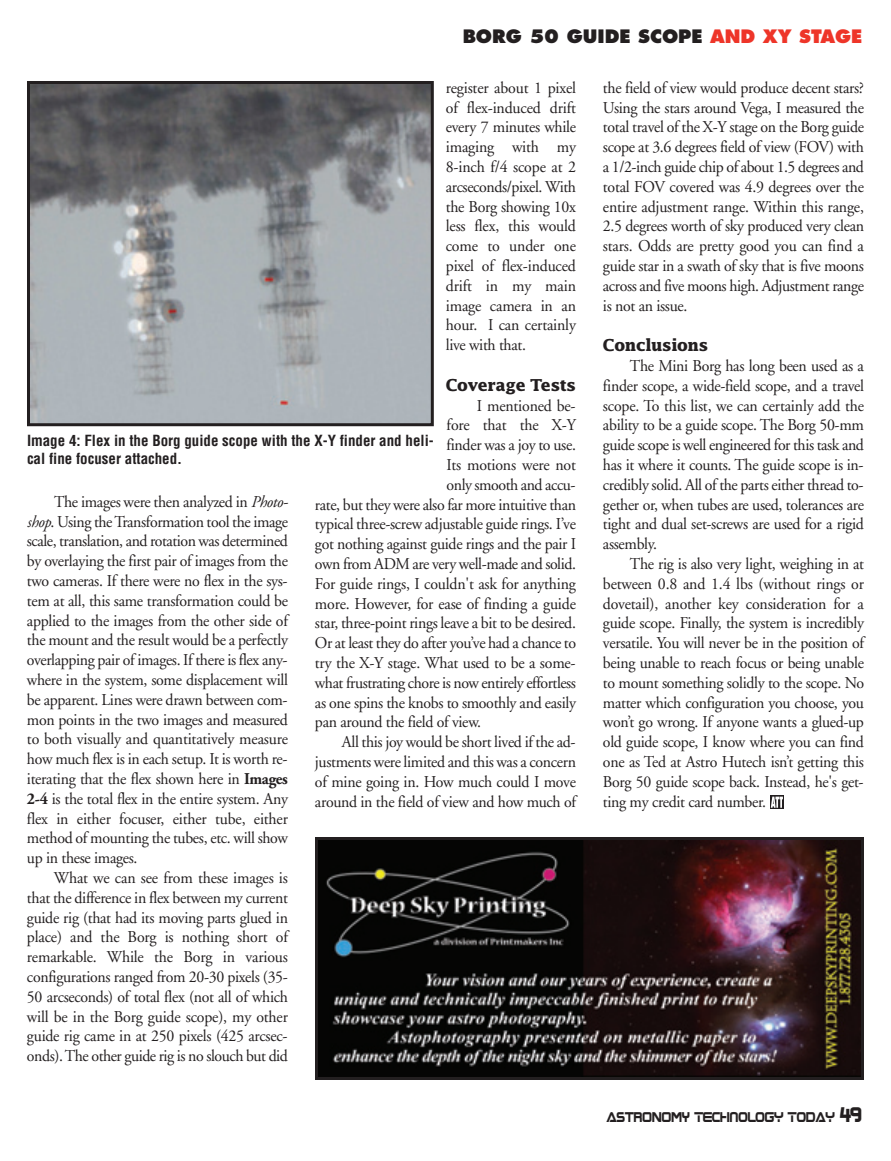
<style>
.page{position:relative;width:891px;height:1161px;background:#fff}
.page>*{position:absolute;margin:0;border:0;box-sizing:border-box;transform-origin:0 0}
.t1{font:800 18px "Futura";color:#231f20}
.t2{font:16.5px/19.8px "Adobe Garamond";letter-spacing:-.02em;color:#231f20;text-align:justify;scale:.96 1}
.t3{font:700 16.5px "Lucida";letter-spacing:-.02em;color:#231f20;scale:.96 1}
.t4{font:700 condensed 15px/18px "Helvetica";color:#231f20}
.t5{font:11.4px "Boom Box";color:#231f20;scale:.9 1}
.s1{color:#ee3529}
.s2{font-style:italic}
.s3{font-weight:700}
.s4{font-size:17.1px}
</style>
<div class="page">
<img style="left:31px;top:85px;width:399px;height:337px">
<div style="left:27px;top:81px;width:407px;height:345px;border:3px solid #231f20"></div>
<img style="left:319px;top:841px;width:541px;height:235px">
<div style="left:315px;top:837px;width:549px;height:243px;border:3px solid #231f20"></div>
<svg style="left:770px;top:795px;width:14px;height:14px"></svg>
<svg style="left:771px;top:797px;width:12px;height:11px"></svg>
<p class="t1" style="left:463px;top:29px;width:401px">BORG 50 GUIDE SCOPE <span class="s1">AND XY STAGE</span></p>
<p class="t2" style="left:446px;top:79px;width:137px">register about 1 pixel of flex-induced drift every 7 minutes while imaging with my 8-inch f/4 scope at 2 arcseconds/pixel. With the Borg showing 10x less flex, this would come to under one pixel of flex-induced drift in my main image camera in an hour. I can certainly live with that.</p>
<p class="t3" style="left:446px;top:378px;width:137px">Coverage Tests</p>
<p class="t2" style="left:477px;top:397px;width:104px">I mentioned be-</p>
<p class="t2" style="left:447px;top:417px;width:136px">fore that the X-Y</p>
<p class="t2" style="left:447px;top:437px;width:136px">finder was a joy to use.</p>
<p class="t2" style="left:447px;top:456px;width:136px">Its motions were not</p>
<p class="t2" style="left:447px;top:476px;width:136px">only smooth and accu-</p>
<p class="t2" style="left:315px;top:496px;width:273px">rate, but they were also far more intuitive than</p>
<p class="t2" style="left:315px;top:516px;width:273px">typical three-screw adjustable guide rings. I’ve</p>
<p class="t2" style="left:315px;top:536px;width:273px">got nothing against guide rings and the pair I</p>
<p class="t2" style="left:315px;top:555px;width:273px">own from ADM are very well-made and solid.</p>
<p class="t2" style="left:315px;top:575px;width:273px">For guide rings, I couldn't ask for anything</p>
<p class="t2" style="left:315px;top:595px;width:273px">more. However, for ease of finding a guide</p>
<p class="t2" style="left:315px;top:615px;width:273px">star, three-point rings leave a bit to be desired.</p>
<p class="t2" style="left:315px;top:635px;width:273px">Or at least they do after you’ve had a chance to</p>
<p class="t2" style="left:315px;top:654px;width:273px">try the X-Y stage. What used to be a some-</p>
<p class="t2" style="left:315px;top:674px;width:273px">what frustrating chore is now entirely effortless</p>
<p class="t2" style="left:315px;top:694px;width:273px">as one spins the knobs to smoothly and easily</p>
<p class="t2" style="left:315px;top:714px;width:175px">pan around the field of view.</p>
<p class="t2" style="left:342px;top:734px;width:245px">All this joy would be short lived if the ad-</p>
<p class="t2" style="left:315px;top:753px;width:273px">justments were limited and this was a concern</p>
<p class="t2" style="left:315px;top:773px;width:273px">of mine going in. How much could I move</p>
<p class="t2" style="left:315px;top:793px;width:274px">around in the field of view and how much of</p>
<p class="t4" style="left:27px;top:433px;width:408px">Image 4: Flex in the Borg guide scope with the X-Y finder and heli&shy;cal fine focuser attached.</p>
<p class="t2" style="left:27px;top:493px;width:274px;text-indent:27px">The images were then analyzed in <span class="s2">Photo&shy;shop</span>. Using the Transformation tool the image scale, translation, and rotation was determined by overlaying the first pair of images from the two cameras. If there were no flex in the sys&shy;tem at all, this same transformation could be applied to the images from the other side of the mount and the result would be a perfectly overlapping pair of images. If there is flex any&shy;where in the system, some displacement will be apparent. Lines were drawn between com&shy;mon points in the two images and measured to both visually and quantitatively measure how much flex is in each setup. It is worth re&shy;iterating that the flex shown here in <span class="s3">Images 2-4</span> is the total flex in the entire system. Any flex in either focuser, either tube, either method of mounting the tubes, etc. will show up in these images.</p>
<p class="t2" style="left:27px;top:869px;width:273px;text-indent:27px">What we can see from these images is that the difference in flex between my current guide rig (that had its moving parts glued in place) and the Borg is nothing short of remarkable. While the Borg in various configurations ranged from 20-30 pixels (35- 50 arcseconds) of total flex (not all of which will be in the Borg guide scope), my other guide rig came in at 250 pixels (425 arcsec&shy;onds). The other guide rig is no slouch but did</p>
<p class="t2" style="left:603px;top:79px;width:273px">the field of view would produce decent stars?<br>Using the stars around Vega, I measured the total travel of the X-Y stage on the Borg guide scope at 3.6 degrees field of view (FOV) with a 1/2-inch guide chip of about 1.5 degrees and total FOV covered was 4.9 degrees over the entire adjustment range. Within this range, 2.5 degrees worth of sky produced very clean stars. Odds are pretty good you can find a guide star in a swath of sky that is five moons across and five moons high. Adjustment range is not an issue.</p>
<p class="t3" style="left:603px;top:338px;width:111px">Conclusions</p>
<p class="t2" style="left:603px;top:357px;width:273px;text-indent:27px">The Mini Borg has long been used as a finder scope, a wide-field scope, and a travel scope. To this list, we can certainly add the ability to be a guide scope. The Borg 50-mm guide scope is well engineered for this task and has it where it counts. The guide scope is in&shy;credibly solid. All of the parts either thread to&shy;gether or, when tubes are used, tolerances are tight and dual set-screws are used for a rigid assembly.</p>
<p class="t2" style="left:603px;top:555px;width:274px;text-indent:27px">The rig is also very light, weighing in at between 0.8 and 1.4 lbs (without rings or dovetail), another key consideration for a guide scope. Finally, the system is incredibly versatile. You will never be in the position of being unable to reach focus or being unable to mount something solidly to the scope. No matter which configuration you choose, you won’t go wrong. If anyone wants a glued-up old guide scope, I know where you can find one as Ted at Astro Hutech isn’t getting this Borg 50 guide scope back. Instead, he's get&shy;ting my credit card number.</p>
<p class="t5" style="left:607px;top:1111px;width:286px">ASTRONOMY TECHNOLOGY TODAY <span class="s4">49</span></p>
</div>
